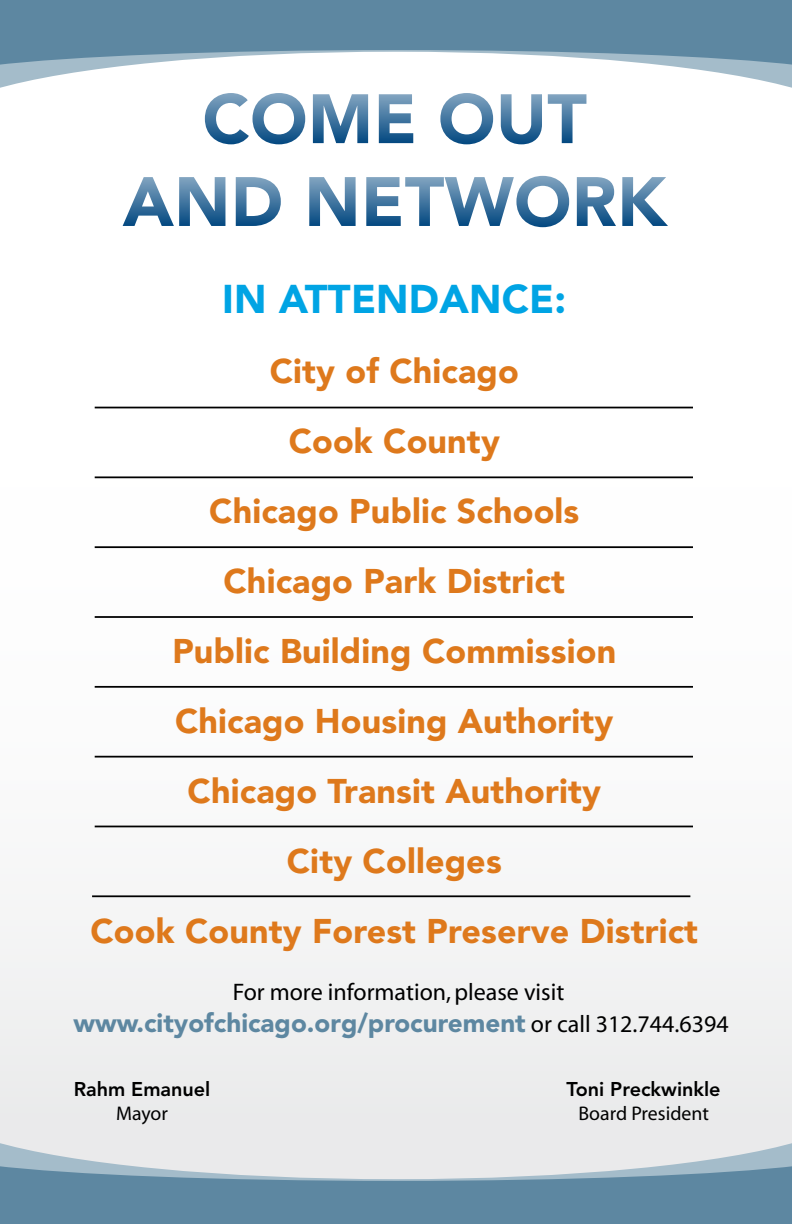
<style>
.page{position:relative;width:792px;height:1224px;background:#fff}
.page>*{position:absolute;margin:0;border:0;box-sizing:border-box;transform-origin:0 0}
.t1{font:900 39.8px "Avenir";letter-spacing:.005em;color:#00a4e4}
.t2{font:900 34px/70px "Avenir";letter-spacing:.005em;color:#de791c;text-align:center}
.t3{font:900 26px "Avenir";color:#5d87a1}
.t4{font:italic 300 24px "Avenir";color:#000}
.t5{font:800 19.8px "Avenir";color:#000}
.t6{font:italic 300 19.8px "Avenir";color:#000}
.s1{font-weight:300;font-style:italic;font-size:24px;color:#000}
</style>
<div class="page">
<div style="left:0;top:360px;width:792px;height:825px;background:linear-gradient(to right,#f7f8f8,#f7f8f8)"></div>
<svg style="left:0;top:65px;width:792px;height:23px"></svg>
<svg style="left:0;top:0;width:792px;height:65px;background:#7195ac"></svg>
<svg style="left:0;top:1141px;width:792px;height:25px;background:#e0e4e6"></svg>
<svg style="left:0;top:1166px;width:792px;height:58px;background:#7195ab"></svg>
<svg style="left:205px;top:93px;width:100px;height:51px"></svg>
<svg style="left:313px;top:94px;width:55px;height:49px"></svg>
<svg style="left:379px;top:94px;width:34px;height:49px"></svg>
<svg style="left:440px;top:93px;width:53px;height:51px"></svg>
<svg style="left:501px;top:94px;width:41px;height:50px"></svg>
<svg style="left:548px;top:94px;width:38px;height:49px"></svg>
<svg style="left:123px;top:177px;width:102px;height:49px"></svg>
<svg style="left:236px;top:177px;width:45px;height:49px"></svg>
<svg style="left:309px;top:177px;width:47px;height:49px"></svg>
<svg style="left:366px;top:176px;width:203px;height:51px"></svg>
<svg style="left:577px;top:177px;width:39px;height:49px"></svg>
<svg style="left:622px;top:177px;width:46px;height:49px"></svg>
<hr style="left:95px;top:546px;width:598px;height:2px;background:#000">
<hr style="left:95px;top:616px;width:598px;height:2px;background:#000">
<hr style="left:95px;top:686px;width:598px;height:2px;background:#000">
<hr style="left:95px;top:756px;width:598px;height:2px;background:#000">
<hr style="left:95px;top:826px;width:598px;height:1px;background:#000">
<hr style="left:92px;top:895px;width:598px;height:2px;background:#000">
<hr style="left:95px;top:476px;width:598px;height:2px;background:#000">
<hr style="left:95px;top:407px;width:598px;height:1px;background:#000">
<p class="t1" style="left:222px;top:275px;width:346px">IN ATTENDANCE:</p>
<p class="t2" style="left:90px;top:336px;width:609px">City of Chicago<br>Cook County<br>Chicago Public Schools<br>Chicago Park District<br>Public Building Commission<br>Chicago Housing Authority<br>Chicago Transit Authority<br>City Colleges<br>Cook County Forest Preserve District</p>
<p class="t4" style="left:233px;top:981px;width:333px">For more information, please visit</p>
<p class="t3" style="left:73px;top:1007px;width:657px">www.cityofchicago.org/procurement <span class="s1">or call 312.744.6394</span></p>
<p class="t5" style="left:74px;top:1078px;width:138px">Rahm Emanuel</p>
<p class="t6" style="left:116px;top:1104px;width:53px">Mayor</p>
<p class="t5" style="left:567px;top:1078px;width:156px">Toni Preckwinkle</p>
<p class="t6" style="left:578px;top:1104px;width:132px">Board President</p>
</div>
